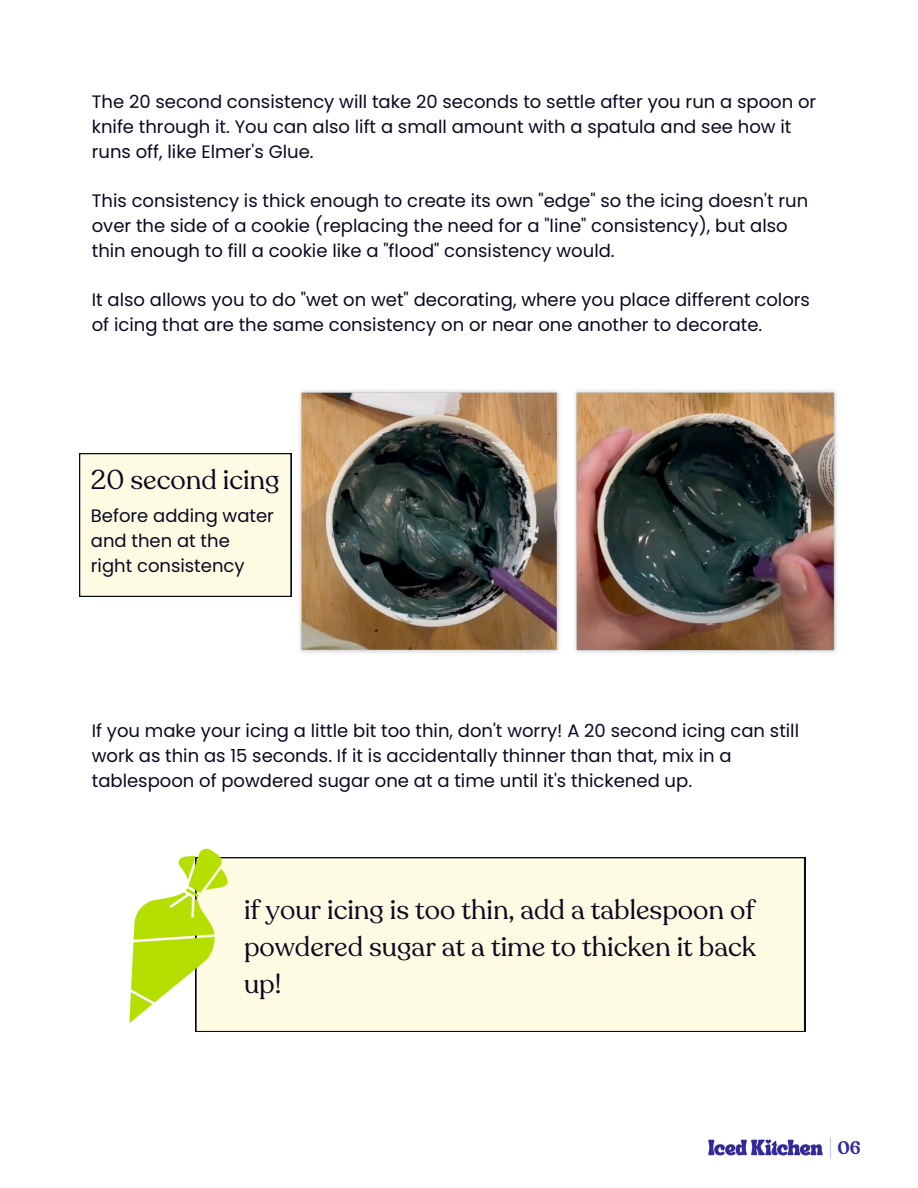
<style>
.page{position:relative;width:918px;height:1188px;background:#fff}
.page>*{position:absolute;margin:0;border:0;box-sizing:border-box;transform-origin:0 0}
.t1{font:27px/37.2px "Recoleta";color:#0b0920;text-align:justify}
.t2{font:18px/24.8px "Poppins";color:#0b0920}
.t3{font:600 18px "Recoleta";color:#332a99}
</style>
<div class="page">
<img style="left:708px;top:1139px;width:115px;height:17px">
<svg style="left:830px;top:1138px;width:1px;height:21px"></svg>
<div style="left:79px;top:453px;width:212px;height:144px;background:#fefbe3"></div>
<img style="left:574px;top:390px;width:263px;height:263px">
<img style="left:299px;top:390px;width:261px;height:263px">
<div style="left:245px;top:857px;width:560px;height:175px;background:#fefbe3"></div>
<img style="left:129px;top:848px;width:116px;height:184px">
<p class="t2" style="left:92px;top:89px;width:726px">The 20 second consistency will take 20 seconds to settle after you run a spoon or knife through it. You can also lift a small amount with a spatula and see how it runs off, like Elmer's Glue.</p>
<p class="t2" style="left:92px;top:188px;width:718px">This consistency is thick enough to create its own "edge" so the icing doesn't run over the side of a cookie (replacing the need for a "line" consistency), but also thin enough to fill a cookie like a "flood" consistency would.</p>
<p class="t2" style="left:92px;top:287px;width:720px">It also allows you to do "wet on wet" decorating, where you place different colors of icing that are the same consistency on or near one another to decorate.</p>
<p class="t1" style="left:91px;top:462px;width:190px">20 second icing</p>
<h1 class="t2" style="left:91px;top:504px;width:185px">Before adding water and then at the right consistency</h1>
<p class="t2" style="left:92px;top:719px;width:709px">If you make your icing a little bit too thin, don't worry! A 20 second icing can still work as thin as 15 seconds. If it is accidentally thinner than that, mix in a tablespoon of powdered sugar one at a time until it's thickened up.</p>
<p class="t1" style="left:244px;top:891px;width:514px">if your icing is too thin, add a tablespoon of powdered sugar at a time to thicken it back up!</p>
<p class="t3" style="left:837px;top:1136px;width:25px">06</p>
</div>
